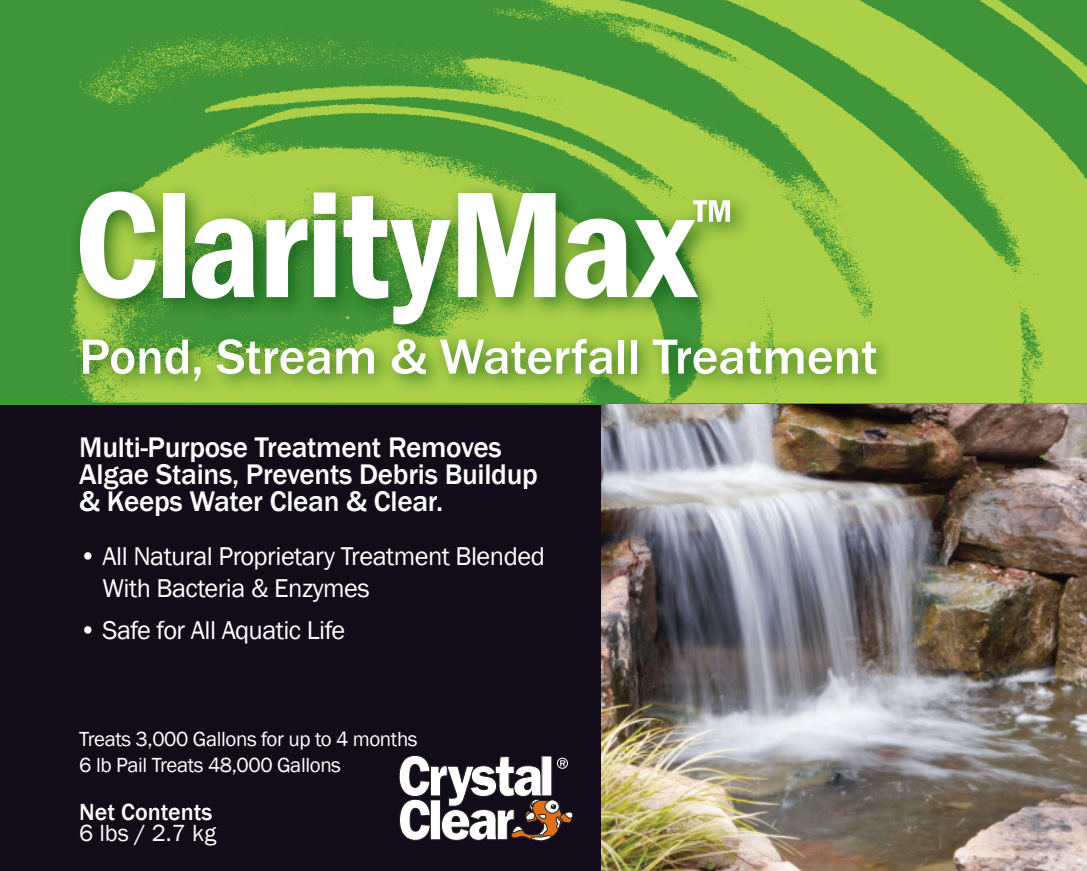
<style>
.page{position:relative;width:1087px;height:871px;background:#fff}
.page>*{position:absolute;margin:0;border:0;box-sizing:border-box;transform-origin:0 0}
.t1{font:600 condensed 156px "Franklin Gothic";letter-spacing:-.015em;color:#fff}
.t2{font:600 condensed 56.4px "Franklin Gothic";color:#fff}
.t3{font:500 51px "Franklin Gothic";color:#fff}
.t4{font:500 29.1px/27px "Franklin Gothic";letter-spacing:-.01em;color:#fff}
.t5{font:26.4px/32.4px "Franklin Gothic";letter-spacing:-.02em;color:#fff}
.t6{font:500 24px "Franklin Gothic";color:#fff}
.t7{font:24px "Franklin Gothic";color:#fff}
.t8{font:21px/25.2px "Franklin Gothic";letter-spacing:-.02em;color:#fff}
</style>
<div class="page">
<div style="left:0;top:0;width:1086px;height:871px;background:#120b19"></div>
<img style="left:0;top:0;width:1086px;height:403px">
<div style="left:68px;top:178px;width:686px;height:170px;background:#0f5516;opacity:.75"></div>
<div style="left:72px;top:329px;width:823px;height:72px;background:#0f5516;opacity:.75"></div>
<img style="left:601px;top:405px;width:485px;height:466px">
<svg style="left:399px;top:755px;width:174px;height:86px"></svg>
<svg style="left:0;top:0;width:7px;height:6px"></svg>
<svg style="left:1083px;top:0;width:4px;height:6px"></svg>
<svg style="left:1083px;top:866px;width:4px;height:5px"></svg>
<h1 class="t1" style="left:74px;top:141px;width:622px">ClarityMax</h1>
<h2 class="t2" style="left:692px;top:180px;width:43px">™</h2>
<h3 class="t3" style="left:79px;top:325px;width:799px">Pond, Stream &amp; Waterfall Treatment</h3>
<p class="t4" style="left:79px;top:434px;width:460px">Multi-Purpose Treatment Removes<br>Algae Stains, Prevents Debris Buildup &amp; Keeps Water Clean &amp; Clear.</p>
<p class="t5" style="left:102px;top:541px;width:444px;text-indent:-23px">• All Natural Proprietary Treatment Blended<br>With Bacteria &amp; Enzymes</p>
<p class="t5" style="left:79px;top:614px;width:267px">• Safe for All Aquatic Life</p>
<p class="t8" style="left:79px;top:727px;width:340px">Treats 3,000 Gallons for up to 4 months<br>6 lb Pail Treats 48,000 Gallons</p>
<p class="t6" style="left:79px;top:797px;width:134px">Net Contents</p>
<p class="t7" style="left:79px;top:818px;width:138px">6 lbs / 2.7 kg</p>
</div>
